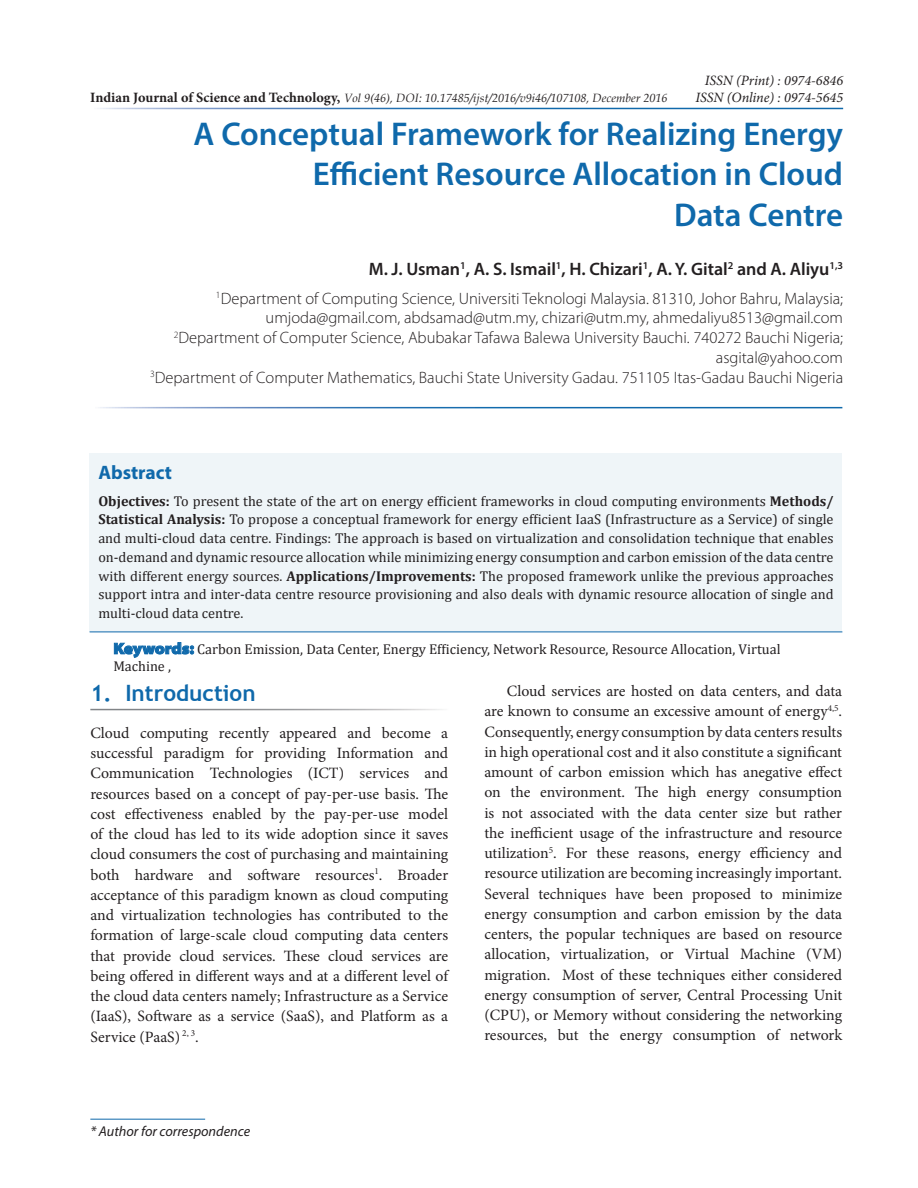
<style>
.page{position:relative;width:918px;height:1188px;background:#fff}
.page>*{position:absolute;margin:0;border:0;box-sizing:border-box;transform-origin:0 0}
.Heading{font:600 33px/40.5px "Myriad Pro";color:#0f69ab;text-align:right}
.Body_Head{font:700 22.5px "Trebuchet MS";color:#0f69ab}
.Abstract_Header{font:700 19.5px "Myriad Pro";color:#0f69ab}
.Authors{font:600 18px "Myriad Pro";color:#231f20}
.Author_Affiliations{font:300 16.5px/19.8px "Myriad Pro";color:#231f20;text-align:right}
.Body_Text_Ind_F{font:15.75px/20.2px "Minion Pro";letter-spacing:-.005em;color:#231f20;text-align:justify}
.Body_Text{font:15.75px/20.2px "Minion Pro";color:#231f20;text-align:justify}
.Abstract_Body{font:14.25px/18.8px "Cambria";color:#231f20;text-align:justify}
.KeywordText{font:14.25px/17.1px "Cambria";color:#231f20}
.t1{font:italic 14.25px/17.1px "Minion Pro";color:#231f20;text-align:right}
.t2{font:italic 14.25px "Myriad Pro";color:#231f20}
.t3{font:italic 12px "Book Antiqua";color:#231f20}
.s1{font-family:"Minion Pro";font-weight:700;font-style:normal;font-size:14.25px}
.s2{font-weight:700}
.s3{font-family:"Myriad Pro";font-weight:900;font-stretch:semi-expanded;font-size:15.75px;color:#0f69ab}
</style>
<div class="page">
<hr style="left:90px;top:1119px;width:115px;height:1px;background:#0f69ab">
<div style="left:90px;top:453px;width:752px;height:179px;background:#eff5f8"></div>
<hr style="left:90px;top:632px;width:752px;height:1px;background:#0f69ab">
<svg style="left:114px;top:642px;width:80px;height:16px"></svg>
<p class="t3" style="left:90px;top:89px;width:579px"><span class="s1">Indian Journal of Science and Technology,</span> Vol 9(46), DOI: 10.17485/ijst/2016/v9i46/107108, December 2016</p>
<p class="t1" style="left:695px;top:71px;width:149px">ISSN (Print) : 0974-6846<br>ISSN (Online) : 0974-5645</p>
<p class="Heading" style="left:194px;top:113px;width:651px">A Conceptual Framework for Realizing Energy<br>Efficient Resource Allocation in Cloud<br>Data Centre</p>
<p class="Authors" style="left:369px;top:258px;width:476px">M. J. Usman<sup>1</sup>, A. S. Ismail<sup>1</sup>, H. Chizari<sup>1</sup>, A. Y. Gital<sup>2</sup> and A. Aliyu<sup>1,3</sup></p>
<p class="Author_Affiliations" style="left:150px;top:288px;width:695px"><sup>1</sup>Department of Computing Science, Universiti Teknologi Malaysia. 81310, Johor Bahru, Malaysia; umjoda@gmail.com, abdsamad@utm.my, chizari@utm.my, ahmedaliyu8513@gmail.com<br><sup>2</sup>Department of Computer Science, Abubakar Tafawa Balewa University Bauchi. 740272 Bauchi Nigeria; asgital@yahoo.com<br><sup>3</sup>Department of Computer Mathematics, Bauchi State University Gadau. 751105 Itas-Gadau Bauchi Nigeria</p>
<p class="Abstract_Header" style="left:98px;top:460px;width:75px">Abstract</p>
<p class="Abstract_Body" style="left:98px;top:491px;width:737px"><span class="s2">Objectives:</span> To present the state of the art on energy efficient frameworks in cloud computing environments <span class="s2">Methods/ Statistical Analysis:</span> To propose a conceptual framework for energy efficient IaaS (Infrastructure as a Service) of single and multi-cloud data centre. Findings: The approach is based on virtualization and consolidation technique that enables on-demand and dynamic resource allocation while minimizing energy consumption and carbon emission of the data centre with different energy sources. <span class="s2">Applications/Improvements:</span> The proposed framework unlike the previous approaches support intra and inter-data centre resource provisioning and also deals with dynamic resource allocation of single and multi-cloud data centre.</p>
<p class="KeywordText" style="left:113px;top:640px;width:669px"><span class="s3">Keywords:</span> Carbon Emission, Data Center, Energy Efficiency, Network Resource, Resource Allocation, Virtual<br>Machine ,</p>
<p class="Body_Head" style="left:90px;top:679px;width:167px">1. Introduction</p>
<p class="Body_Text" style="left:90px;top:723px;width:359px">Cloud computing recently appeared and become a successful paradigm for providing Information and Communication Technologies (ICT) services and resources based on a concept of pay-per-use basis. The cost effectiveness enabled by the pay-per-use model of the cloud has led to its wide adoption since it saves cloud consumers the cost of purchasing and maintaining both hardware and software resources<sup>1</sup>. Broader acceptance of this paradigm known as cloud computing and virtualization technologies has contributed to the formation of large-scale cloud computing data centers that provide cloud services. These cloud services are being offered in different ways and at a different level of the cloud data centers namely; Infrastructure as a Service (IaaS), Software as a service (SaaS), and Platform as a Service (PaaS) <sup>2,</sup> <sup>3</sup>.</p>
<p class="t2" style="left:90px;top:1123px;width:161px">* Author for correspondence</p>
<p class="Body_Text_Ind_F" style="left:484px;top:681px;width:359px;text-indent:23px">Cloud services are hosted on data centers, and data are known to consume an excessive amount of energy<sup>4,5</sup>.<br>Consequently, energy consumption by data centers results in high operational cost and it also constitute a significant amount of carbon emission which has anegative effect on the environment. The high energy consumption is not associated with the data center size but rather the inefficient usage of the infrastructure and resource utilization<sup>5</sup>. For these reasons, energy efficiency and resource utilization are becoming increasingly important.<br>Several techniques have been proposed to minimize energy consumption and carbon emission by the data centers, the popular techniques are based on resource allocation, virtualization, or Virtual Machine (VM) migration. Most of these techniques either considered energy consumption of server, Central Processing Unit (CPU), or Memory without considering the networking resources, but the energy consumption of network</p>
</div>
